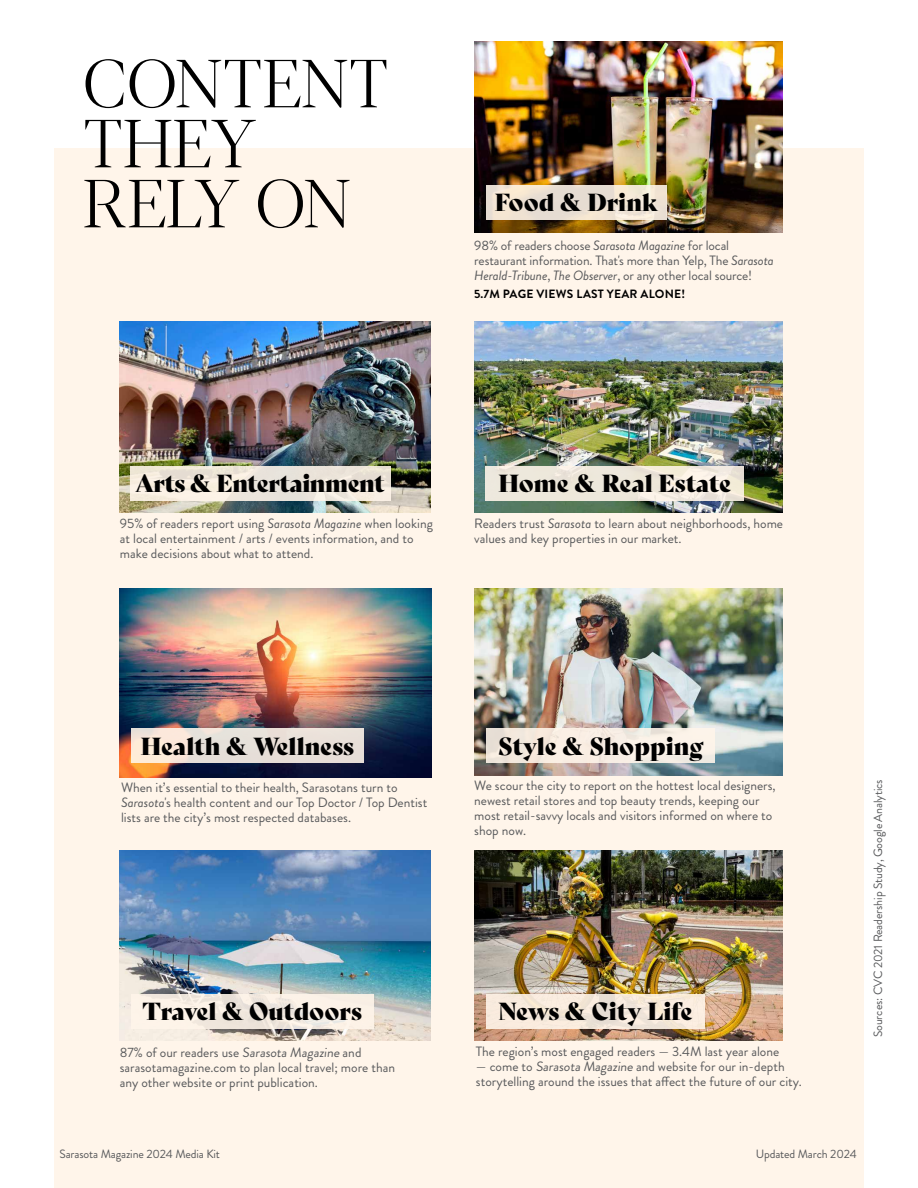
<style>
.page{position:relative;width:918px;height:1188px;background:#fff}
.page>*{position:absolute;margin:0;border:0;box-sizing:border-box;transform-origin:0 0}
.t1{font:300 67.5px/60px "Blacker Display";color:#000}
.t2{font:24px "Bely Display";color:#000}
.t3{font:24px "Bely Display";letter-spacing:-.02em;color:#000}
.t4{font:13.5px/15px "Brandon Grotesque";color:#58595b}
.t5{font:12px "Brandon Grotesque";letter-spacing:-.01em;color:#58595b}
.t6{font:700 12px "Brandon Grotesque";letter-spacing:.02em;color:#000}
.s1{font-style:italic}
</style>
<div class="page">
<div style="left:54px;top:149px;width:810px;height:1039px;background:#fff5ea"></div>
<img style="left:120px;top:589px;width:311px;height:188px">
<div style="left:131px;top:729px;width:233px;height:34px;background:linear-gradient(to right,#f7e8d9,#e2dcd8)"></div>
<img style="left:474px;top:41px;width:309px;height:191px">
<svg style="left:486px;top:185px;width:180px;height:34px;background:#ede2d3"></svg>
<img style="left:474px;top:851px;width:309px;height:190px">
<svg style="left:486px;top:994px;width:218px;height:35px;fill:#f8ebdd"></svg>
<img style="left:474px;top:589px;width:309px;height:187px">
<div style="left:486px;top:729px;width:229px;height:34px;background:linear-gradient(to right,#f2e6da,#fbf3ea)"></div>
<img style="left:474px;top:321px;width:309px;height:191px">
<div style="left:486px;top:466px;width:258px;height:34px;background:linear-gradient(to right,#ebe6da,#f5ecdf)"></div>
<img style="left:120px;top:321px;width:311px;height:191px">
<svg style="left:130px;top:466px;width:260px;height:35px;fill:#ede6db"></svg>
<img style="left:120px;top:851px;width:311px;height:190px">
<svg style="left:131px;top:994px;width:242px;height:35px"></svg>
<h1 class="t1" style="left:83px;top:55px;width:307px">CONTENT<br>THEY<br>RELY ON</h1>
<h2 class="t2" style="left:494px;top:183px;width:165px">Food &amp; Drink</h2>
<p class="t4" style="left:474px;top:238px;width:301px">98% of readers choose <span class="s1">Sarasota Magazine</span> for local restaurant information. That's more than Yelp, The <span class="s1">Sarasota<br>Herald-Tribune</span>, <span class="s1">The Observer</span>, or any other local source!</p>
<p class="t6" style="left:474px;top:286px;width:212px">5.7M PAGE VIEWS LAST YEAR ALONE!</p>
<h2 class="t3" style="left:135px;top:464px;width:251px">Arts &amp; Entertainment</h2>
<p class="t4" style="left:120px;top:517px;width:315px">95% of readers report using <span class="s1">Sarasota Magazine</span> when looking at local entertainment / arts / events information, and to make decisions about what to attend.</p>
<h2 class="t2" style="left:498px;top:464px;width:234px">Home &amp; Real Estate</h2>
<p class="t4" style="left:474px;top:517px;width:310px">Readers trust <span class="s1">Sarasota</span> to learn about neighborhoods, home values and key properties in our market.</p>
<h2 class="t2" style="left:141px;top:726px;width:215px">Health &amp; Wellness</h2>
<p class="t4" style="left:121px;top:780px;width:308px">When it’s essential to their health, Sarasotans turn to<br><span class="s1">Sarasota</span>'s health content and our Top Doctor / Top Dentist lists are the city’s most respected databases.</p>
<h2 class="t2" style="left:498px;top:726px;width:207px">Style &amp; Shopping</h2>
<p class="t4" style="left:474px;top:778px;width:303px">We scour the city to report on the hottest local designers, newest retail stores and top beauty trends, keeping our most retail-savvy locals and visitors informed on where to shop now.</p>
<h2 class="t2" style="left:142px;top:992px;width:221px">Travel &amp; Outdoors</h2>
<p class="t4" style="left:120px;top:1045px;width:277px">87% of our readers use Sarasota Magazine and sarasotamagazine.com to plan local travel; more than any other website or print publication.</p>
<h2 class="t2" style="left:498px;top:992px;width:196px">News &amp; City Life</h2>
<p class="t4" style="left:476px;top:1044px;width:305px">The region’s most engaged readers — 3.4M last year alone</p>
<p class="t4" style="left:476px;top:1059px;width:328px">— come to SarasotaMagazine and website for our in-depth storytelling around the issues that affect the future of our city.</p>
<p class="t5" style="left:870px;top:1037px;width:259px;rotate:-90deg">Sources: CVC 2021 Readership Study, Google Analytics</p>
<p class="t5" style="left:59px;top:1146px;width:162px">Sarasota Magazine 2024 Media Kit</p>
<p class="t5" style="left:756px;top:1146px;width:102px">Updated March 2024</p>
</div>
